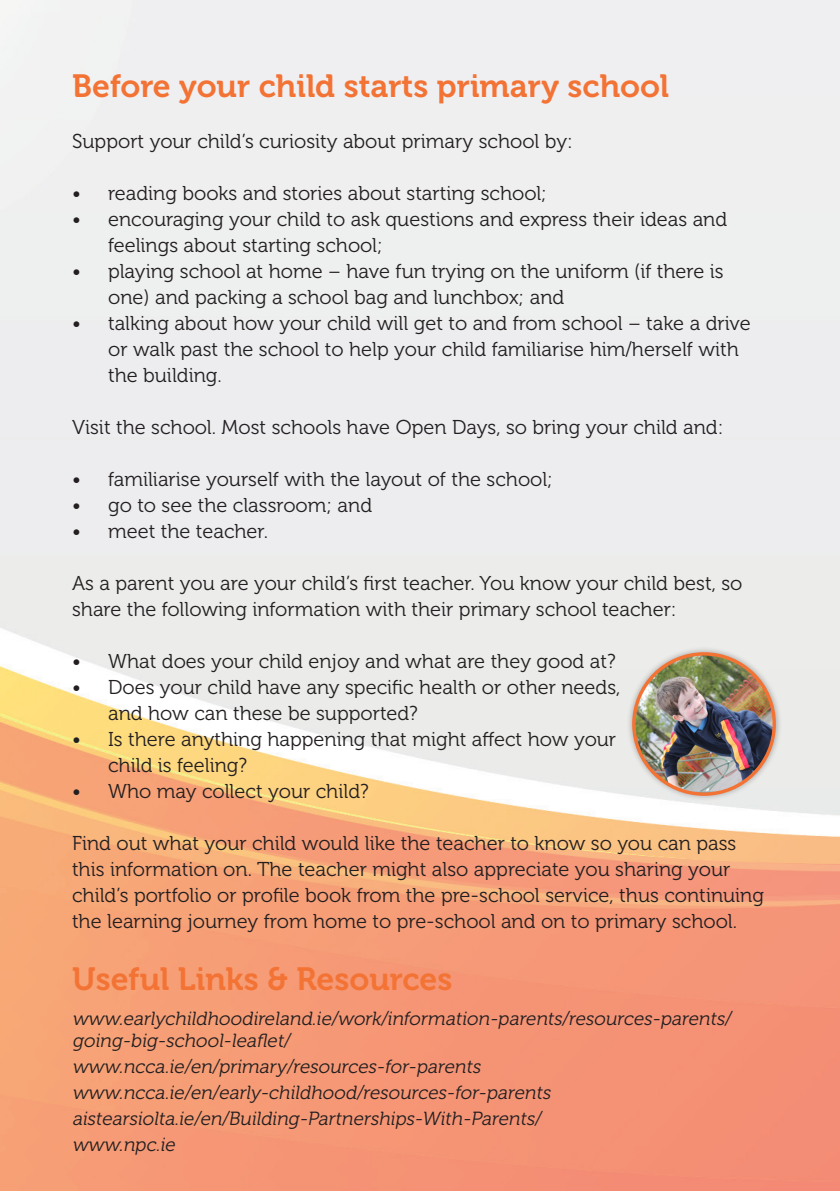
<style>
.page{position:relative;width:840px;height:1191px;background:#fff}
.page>*{position:absolute;margin:0;border:0;box-sizing:border-box;transform-origin:0 0}
.t1{font:32px "Museo 700";color:#f37335}
.t2{font:20px/26px "Museo 300";color:#231f20}
.t3{font:italic 19px/22px "Museo 300";color:#231f20}
</style>
<div class="page">
<div style="left:625px;top:646px;width:156px;height:155px;background:#231f20;opacity:.35"></div>
<img style="left:633px;top:654px;width:140px;height:140px;border-radius:70px">
<div style="left:631px;top:652px;width:144px;height:144px;border:3px solid #f37335;border-radius:50%"></div>
<p class="t1" style="left:72px;top:68px;width:598px">Before your child starts primary school</p>
<p class="t2" style="left:72px;top:129px;width:502px">Support your child’s curiosity about primary school by:</p>
<p class="t2" style="left:72px;top:181px;width:476px">• reading books and stories about starting school;</p>
<p class="t2" style="left:108px;top:207px;width:620px;text-indent:-36px">• encouraging your child to ask questions and express their ideas and feelings about starting school;</p>
<p class="t2" style="left:108px;top:259px;width:616px;text-indent:-36px">• playing school at home – have fun trying on the uniform (if there is one) and packing a school bag and lunchbox; and</p>
<p class="t2" style="left:108px;top:311px;width:643px;text-indent:-36px">• talking about how your child will get to and from school – take a drive or walk past the school to help your child familiarise him/herself with the building.</p>
<p class="t2" style="left:72px;top:415px;width:652px">Visit the school. Most schools have Open Days, so bring your child and:</p>
<p class="t2" style="left:72px;top:467px;width:482px">• familiarise yourself with the layout of the school;</p>
<p class="t2" style="left:72px;top:493px;width:301px">• go to see the classroom; and</p>
<p class="t2" style="left:72px;top:519px;width:197px">• meet the teacher.</p>
<p class="t2" style="left:72px;top:571px;width:671px">As a parent you are your child’s first teacher. You know your child best, so share the following information with their primary school teacher:</p>
<p class="t2" style="left:72px;top:649px;width:545px">• What does your child enjoy and what are they good at?</p>
<p class="t2" style="left:108px;top:675px;width:513px;text-indent:-36px">• Does your child have any specific health or other needs, and how can these be supported?</p>
<p class="t2" style="left:108px;top:727px;width:509px;text-indent:-36px">• Is there anything happening that might affect how your child is feeling?</p>
<p class="t2" style="left:72px;top:779px;width:298px">• Who may collect your child?</p>
<p class="t2" style="left:72px;top:831px;width:693px">Find out what your child would like the teacher to know so you can pass this information on. The teacher might also appreciate you sharing your child’s portfolio or profile book from the pre-school service, thus continuing the learning journey from home to pre-school and on to primary school.</p>
<p class="t1" style="left:72px;top:961px;width:381px">Useful Links &amp; Resources</p>
<p class="t3" style="left:72px;top:1007px;width:663px">www.earlychildhoodireland.ie/work/information-parents/resources-parents/ going-big-school-leaflet/</p>
<p class="t3" style="left:72px;top:1055px;width:413px">www.ncca.ie/en/primary/resources-for-parents</p>
<p class="t3" style="left:72px;top:1081px;width:483px">www.ncca.ie/en/early-childhood/resources-for-parents</p>
<p class="t3" style="left:72px;top:1107px;width:473px">aistearsiolta.ie/en/Building-Partnerships-With-Parents/</p>
<p class="t3" style="left:72px;top:1133px;width:108px">www.npc.ie</p>
</div>
